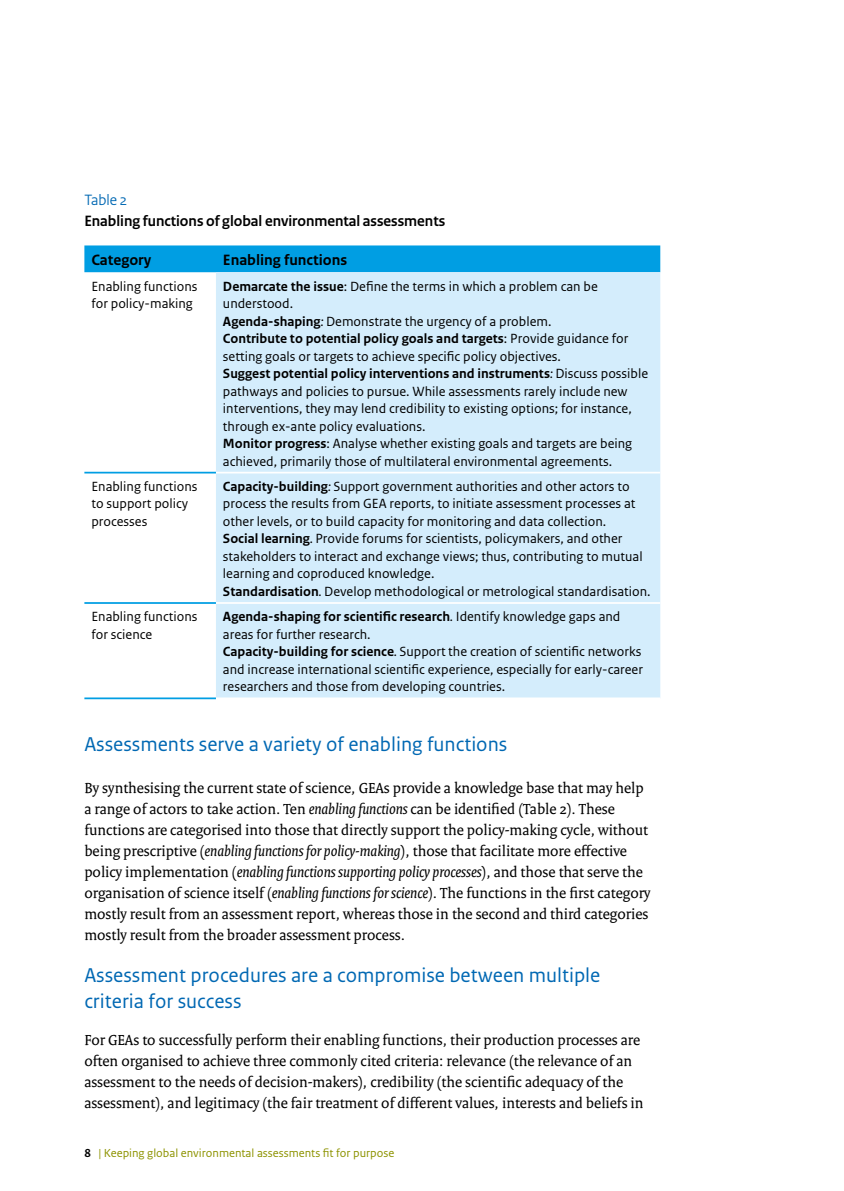
<style>
.page{position:relative;width:844px;height:1191px;background:#fff}
.page>*{position:absolute;margin:0;border:0;box-sizing:border-box;transform-origin:0 0}
.t1{font:21px/26.2px "Rijksoverheid Sans Text";color:#0068b3}
.t2{font:15.75px/21px "Rijksoverheid Serif";color:#000}
.t3{font:700 15.75px "Rijksoverheid Sans Heading";color:#000}
.t4{font:700 15.75px "Rijksoverheid Sans Text";color:#000}
.t5{font:15.75px "Rijksoverheid Sans Heading";color:#0068b3}
.t6{font:14px/17.5px "Rijksoverheid Sans Text";color:#000}
.t7{font:12.25px "Rijksoverheid Sans Text";color:#8d9300}
.s1{font-weight:700}
.s2{font-style:italic}
.s3{font-weight:700;color:#000}
</style>
<div class="page">
<div style="left:84px;top:245px;width:576px;height:27px;background:#009ee3"></div>
<div style="left:216px;top:272px;width:444px;height:425px;background:#d4edfc"></div>
<hr style="left:216px;top:472px;width:444px;height:1px;background:#fff">
<hr style="left:216px;top:602px;width:444px;height:2px;background:#fff">
<hr style="left:84px;top:697px;width:132px;height:2px;background:#009ee3">
<hr style="left:84px;top:602px;width:132px;height:2px;background:#009ee3">
<hr style="left:84px;top:472px;width:132px;height:1px;background:#009ee3">
<p class="t5" style="left:84px;top:190px;width:44px">Table 2</p>
<p class="t3" style="left:84px;top:212px;width:362px">Enabling functions of global environmental assessments</p>
<p class="t4" style="left:91px;top:251px;width:61px">Category</p>
<p class="t4" style="left:223px;top:251px;width:126px">Enabling functions</p>
<p class="t6" style="left:91px;top:277px;width:107px">Enabling functions for policy-making</p>
<p class="t6" style="left:223px;top:277px;width:426px"><span class="s1">Demarcate the issue</span>: Define the terms in which a problem can be understood.<br><span class="s1">Agenda-shaping</span><span class="s2">:</span> Demonstrate the urgency of a problem.<br><span class="s1">Contribute to potential policy goals and targets</span>: Provide guidance for setting goals or targets to achieve specific policy objectives.<br><span class="s1">Suggest potential policy interventions and instruments</span><span class="s2">:</span> Discuss possible pathways and policies to pursue. While assessments rarely include new interventions, they may lend credibility to existing options; for instance, through ex-ante policy evaluations.<br><span class="s1">Monitor progress</span>: Analyse whether existing goals and targets are being achieved, primarily those of multilateral environmental agreements.</p>
<p class="t6" style="left:91px;top:478px;width:107px">Enabling functions to support policy processes</p>
<p class="t6" style="left:223px;top:478px;width:429px"><span class="s1">Capacity-building</span><span class="s2">:</span> Support government authorities and other actors to process the results from GEA reports, to initiate assessment processes at other levels, or to build capacity for monitoring and data collection.<br><span class="s1">Social learning</span><span class="s2">.</span> Provide forums for scientists, policymakers, and other stakeholders to interact and exchange views; thus, contributing to mutual learning and coproduced knowledge.<br><span class="s1">Standardisation</span><span class="s2">.</span> Develop methodological or metrological standardisation.</p>
<p class="t6" style="left:91px;top:608px;width:107px">Enabling functions for science</p>
<p class="t6" style="left:223px;top:608px;width:421px"><span class="s1">Agenda-shaping for scientific research</span><span class="s2">.</span> Identify knowledge gaps and areas for further research.<br><span class="s1">Capacity-building for science</span><span class="s2">.</span> Support the creation of scientific networks and increase international scientific experience, especially for early-career researchers and those from developing countries.</p>
<h1 class="t1" style="left:84px;top:731px;width:424px">Assessments serve a variety of enabling functions</h1>
<p class="t2" style="left:84px;top:777px;width:567px">By synthesising the current state of science, GEAs provide a knowledge base that may help a range of actors to take action. Ten <span class="s2">enabling functions</span> can be identified (Table 2). These functions are categorised into those that directly support the policy-making cycle, without being prescriptive (<span class="s2">enabling functions for policy-making</span>), those that facilitate more effective policy implementation (<span class="s2">enabling functions supporting policy processes</span>), and those that serve the organisation of science itself (<span class="s2">enabling functions for science</span>). The functions in the first category mostly result from an assessment report, whereas those in the second and third categories mostly result from the broader assessment process.</p>
<h1 class="t1" style="left:84px;top:962px;width:517px">Assessment procedures are a compromise between multiple criteria for success</h1>
<p class="t2" style="left:84px;top:1029px;width:560px">For GEAs to successfully perform their enabling functions, their production processes are often organised to achieve three commonly cited criteria: relevance (the relevance of an assessment to the needs of decision-makers), credibility (the scientific adequacy of the assessment), and legitimacy (the fair treatment of different values, interests and beliefs in</p>
<p class="t7" style="left:84px;top:1145px;width:311px"><span class="s3">8</span> | Keeping global environmental assessments fit for purpose</p>
</div>
